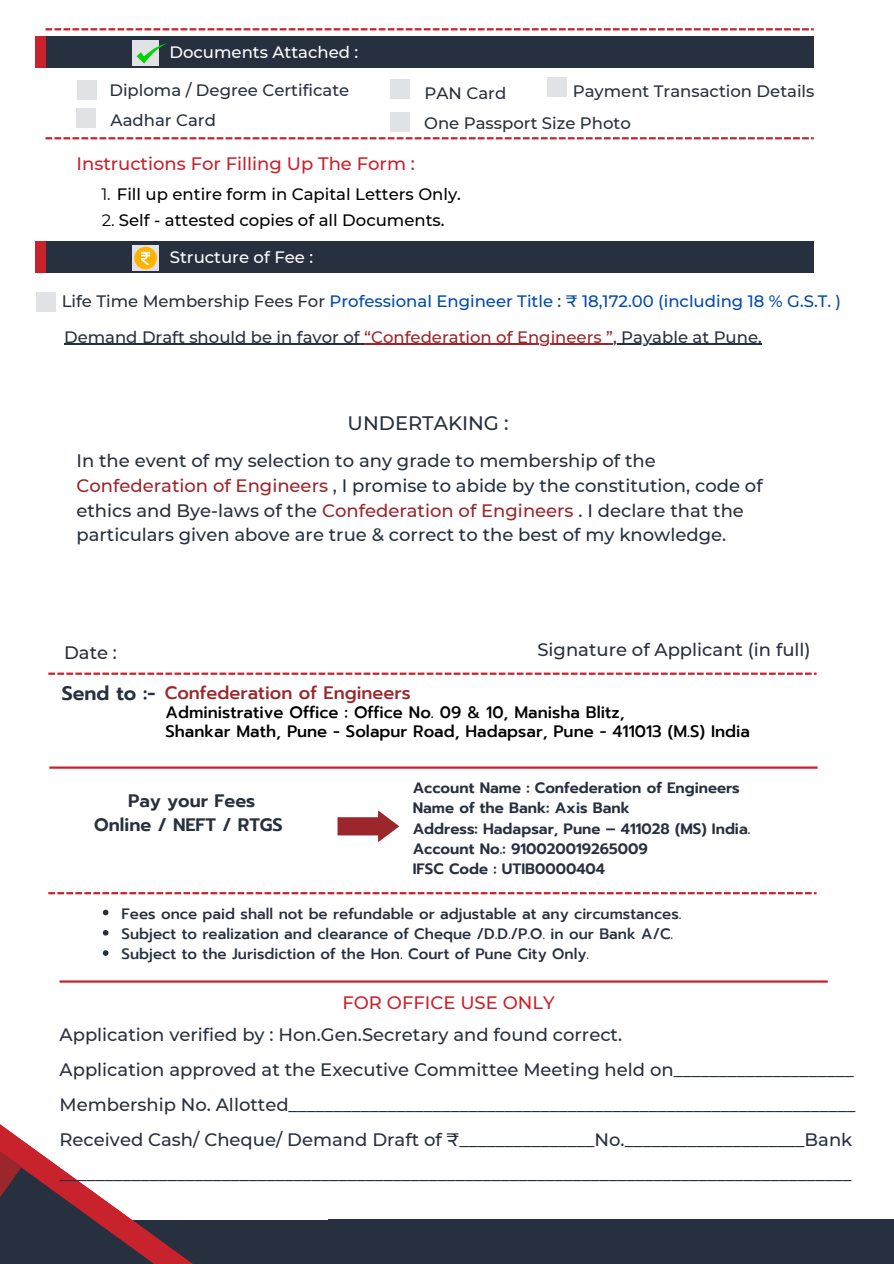
<style>
.page{position:relative;width:894px;height:1264px;background:#fff}
.page>*{position:absolute;margin:0;border:0;box-sizing:border-box;transform-origin:0 0}
.t1{font:500 19.5px "Montserrat";color:#27303f}
.t2{font:600 19.5px "Prompt";color:#27303f}
.t3{font:500 18px/34.8px "Montserrat";color:#27303f}
.t4{font:500 18px "Montserrat";color:#c8222c}
.t5{font:600 18px/24.8px "Prompt";color:#27303f;text-align:center}
.t6{font:500 18px "Prompt";color:#9b262c}
.t7{font:500 16.5px "Montserrat";color:#27303f}
.t8{font:500 16.5px/19.2px "Prompt";color:#000}
.t9{font:500 16.5px "Montserrat";color:#004aad}
.t10{font:500 16.5px "Montserrat";color:#000}
.t11{font:500 16.5px "Montserrat";color:#fff}
.t12{font:500 15px "Prompt";color:#27303f}
.t13{font:600 15px/20.2px "Prompt";color:#27303f}
.s1{font-weight:400}
.s2{color:#27303f}
.s3{color:#9b262c}
</style>
<div class="page">
<div style="left:6px;top:1219px;width:331px;height:44px;background:#27303f"></div>
<div style="left:328px;top:1219px;width:565px;height:44px;background:#27303f"></div>
<svg style="left:0;top:1124px;width:227px;height:139px"></svg>
<svg style="left:48px;top:672px;width:768px;height:2px;background:#e1888d"></svg>
<svg style="left:45px;top:137px;width:768px;height:2px;background:#d8666d"></svg>
<div style="left:77px;top:81px;width:20px;height:19px;background:#e1e2e6"></div>
<div style="left:76px;top:108px;width:20px;height:19px;background:#e1e2e6"></div>
<div style="left:390px;top:80px;width:19px;height:19px;background:#e1e2e6"></div>
<div style="left:547px;top:78px;width:19px;height:19px;background:#e1e2e6"></div>
<hr style="left:60px;top:980px;width:767px;height:2px;background:#c8222c">
<div style="left:35px;top:37px;width:778px;height:31px;background:#27303f"></div>
<div style="left:35px;top:37px;width:10px;height:31px;background:#c8222c"></div>
<div style="left:132px;top:40px;width:26px;height:26px;background:#e1e2e6"></div>
<svg style="left:136px;top:43px;width:31px;height:21px"></svg>
<svg style="left:45px;top:28px;width:768px;height:2px;background:#d9676e"></svg>
<div style="left:390px;top:113px;width:19px;height:19px;background:#e1e2e6"></div>
<div style="left:35px;top:242px;width:778px;height:31px;background:#27303f"></div>
<div style="left:36px;top:242px;width:10px;height:31px;background:#c8222c"></div>
<svg style="left:132px;top:245px;width:27px;height:26px"></svg>
<div style="left:134px;top:247px;width:23px;height:22px;background:#ffb300;border-radius:50%"></div>
<svg style="left:141px;top:252px;width:9px;height:13px"></svg>
<svg style="left:103px;top:909px;width:5px;height:6px"></svg>
<svg style="left:103px;top:930px;width:5px;height:5px"></svg>
<svg style="left:103px;top:950px;width:5px;height:5px"></svg>
<div style="left:36px;top:292px;width:19px;height:19px;background:#e1e2e6"></div>
<svg style="left:48px;top:892px;width:768px;height:2px;background:#d65d65"></svg>
<hr style="left:64px;top:344px;width:300px;height:1px;background:#27303f">
<hr style="left:364px;top:344px;width:249px;height:1px;background:#9b262c">
<hr style="left:613px;top:344px;width:148px;height:1px;background:#27303f">
<hr style="left:49px;top:766px;width:768px;height:2px;background:#c8222c">
<svg style="left:337px;top:810px;width:62px;height:31px"></svg>
<h2 class="t11" style="left:169px;top:42px;width:190px">Documents Attached :</h2>
<p class="t7" style="left:109px;top:80px;width:241px">Diploma / Degree Certificate</p>
<h3 class="t7" style="left:111px;top:109px;width:107px">Aadhar Card</h3>
<h3 class="t7" style="left:424px;top:83px;width:83px">PAN Card</h3>
<h3 class="t7" style="left:572px;top:81px;width:243px">Payment Transaction Details</h3>
<p class="t7" style="left:424px;top:113px;width:208px">One Passport Size Photo</p>
<h2 class="t4" style="left:76px;top:153px;width:340px">Instructions For Filling Up The Form :</h2>
<h2 class="t10" style="left:101px;top:184px;width:361px"><span class="s1">1.</span> Fill up entire form in Capital Letters Only.</h2>
<h2 class="t10" style="left:102px;top:210px;width:344px"><span class="s1">2.</span> Self - attested copies of all Documents.</h2>
<p class="t11" style="left:170px;top:247px;width:145px">Structure of Fee :</p>
<p class="t9" style="left:62px;top:291px;width:780px"><span class="s2">Life Time Membership Fees For</span> Professional Engineer Title <span class="s2">:</span> ₹ 18,172.00 (including 18 % G.S.T. )</p>
<h2 class="t7" style="left:64px;top:327px;width:699px">Demand Draft should be in favor of <span class="s3">“Confederation of Engineers ”</span>, Payable at Pune.</h2>
<h3 class="t1" style="left:347px;top:411px;width:162px">UNDERTAKING :</h3>
<h3 class="t3" style="left:76px;top:448px;width:687px;line-height:24.8px">In the event of my selection to any grade to membership of the <span class="s3">Confederation of Engineers</span> , I promise to abide by the constitution, code of ethics and Bye-laws of the <span class="s3">Confederation of Engineers</span> . I declare that the particulars given above are true &amp; correct to the best of my knowledge.</h3>
<h1 class="t3" style="left:64px;top:634px;width:54px">Date :</h1>
<h3 class="t3" style="left:537px;top:632px;width:275px">Signature of Applicant (in full)</h3>
<h2 class="t2" style="left:62px;top:678px;width:95px">Send to :-</h2>
<h3 class="t6" style="left:165px;top:679px;width:247px">Confederation of Engineers</h3>
<h2 class="t8" style="left:165px;top:702px;width:586px">Administrative Office : Office No. 09 &amp; 10, Manisha Blitz,<br>Shankar Math, Pune - Solapur Road, Hadapsar, Pune - 411013 (M.S) India</h2>
<p class="t5" style="left:94px;top:788px;width:190px">Pay your Fees<br>Online / NEFT / RTGS</p>
<p class="t13" style="left:412px;top:778px;width:339px">Account Name : Confederation of Engineers Name of the Bank: Axis Bank<br>Address: Hadapsar, Pune – 411028 (MS) India.<br>Account No.: 910020019265009<br>IFSC Code : UTIB0000404</p>
<h3 class="t12" style="left:121px;top:902px;width:561px">Fees once paid shall not be refundable or adjustable at any circumstances.</h3>
<h3 class="t12" style="left:121px;top:922px;width:553px">Subject to realization and clearance of Cheque /D.D./P.O. in our Bank A/C.</h3>
<h3 class="t12" style="left:121px;top:942px;width:469px">Subject to the Jurisdiction of the Hon. Court of Pune City Only.</h3>
<p class="t4" style="left:342px;top:991px;width:214px">FOR OFFICE USE ONLY</p>
<h1 class="t3" style="left:60px;top:1017px;width:797px">Application verified by : Hon.Gen.Secretary and found correct.<br>Application approved at the Executive Committee Meeting held on____________________ Membership No. Allotted_______________________________________________________________ Received Cash/ Cheque/ Demand Draft of ₹_______________No.____________________Bank ________________________________________________________________________________________</h1>
</div>
